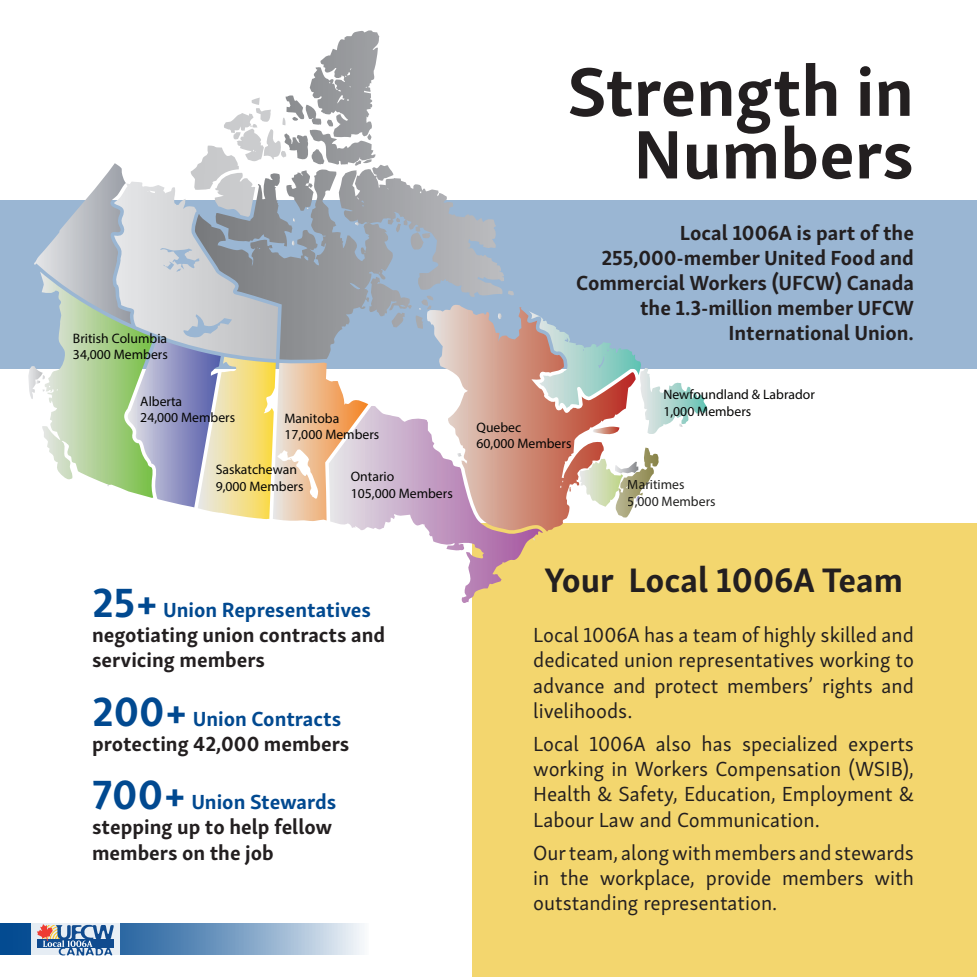
<style>
.page{position:relative;width:977px;height:977px;background:#fff}
.page>*{position:absolute;margin:0;border:0;box-sizing:border-box;transform-origin:0 0}
.t1{font:700 70.35px "Skolar Sans";color:#231f20}
.t2{font:700 35px "Skolar Sans";color:#231f20}
.t3{font:21px/25.2px "Skolar Sans";color:#231f20;text-align:justify}
.t4{font:700 21px/25.2px "Skolar Sans";color:#231f20}
.t5{font:condensed 13.65px/16.4px "Helvetica LT Std";color:#050504}
.t6{font:700 condensed 13.65px/16.4px "Helvetica LT Std";color:#050504}
.s1{font-weight:700}
.s2{font-weight:400}
.s3{font-size:42px;color:#014990}
.s4{color:#014990}
</style>
<div class="page">
<div style="left:472px;top:524px;width:504px;height:452px;background:#f3d66e"></div>
<div style="left:0;top:200px;width:976px;height:169px;background:#9ab6d3"></div>
<svg style="left:508px;top:290px;width:6px;height:5px"></svg>
<svg style="left:433px;top:310px;width:202px;height:221px"></svg>
<svg style="left:529px;top:311px;width:178px;height:124px"></svg>
<svg style="left:330px;top:406px;width:213px;height:197px"></svg>
<svg style="left:457px;top:453px;width:4px;height:4px"></svg>
<svg style="left:568px;top:487px;width:3px;height:4px"></svg>
<svg style="left:28px;top:31px;width:405px;height:490px"></svg>
<svg style="left:578px;top:447px;width:81px;height:71px"></svg>
<svg style="left:0;top:923px;width:364px;height:31px;background:#759cc2"></svg>
<svg style="left:31px;top:923px;width:88px;height:33px"></svg>
<svg style="left:37px;top:924px;width:77px;height:31px;background:#7f94b4"></svg>
<p class="t5" style="left:73px;top:330px;width:96px">British Columbia<br><span class="s1">34,000 Members</span></p>
<p class="t6" style="left:140px;top:393px;width:96px"><span class="s2">Alberta<br></span>24,000 Members</p>
<p class="t6" style="left:284px;top:410px;width:96px"><span class="s2">Manitoba<br></span>17,000 Members</p>
<p class="t5" style="left:216px;top:461px;width:89px">Saskatchewan<br><span class="s1">9,000 Members</span></p>
<p class="t6" style="left:351px;top:468px;width:103px"><span class="s2">Ontario<br></span>105,000 Members</p>
<p class="t4" style="left:92px;top:595px;width:294px"><span class="s3">25+</span> <span class="s4">Union Representatives </span>negotiating union contracts and servicing members</p>
<p class="t4" style="left:92px;top:704px;width:259px"><span class="s3">200+</span> <span class="s4">Union Contracts </span>protecting 42,000 members</p>
<p class="t4" style="left:92px;top:787px;width:246px"><span class="s3">700+</span> <span class="s4">Union Stewards </span>stepping up to help fellow members on the job</p>
<p class="t1" style="left:567px;top:35px;width:348px">Strength in</p>
<p class="t1" style="left:633px;top:97px;width:282px">Numbers</p>
<p class="t4" style="left:576px;top:218px;width:339px;text-align:right">Local 1006A is part of the<br>255,000-member United Food and<br>Commercial Workers (UFCW) Canada the 1.3-million member UFCW<br>International Union.</p>
<p class="t6" style="left:476px;top:418px;width:96px"><span class="s2">Quebec<br></span>60,000 Members</p>
<p class="t5" style="left:663px;top:386px;width:153px">Newfoundland &amp; Labrador<br><span class="s1">1,000 Members</span></p>
<p class="t5" style="left:627px;top:476px;width:58px">Maritimes</p>
<p class="t6" style="left:627px;top:493px;width:89px">5,000 Members</p>
<p class="t2" style="left:544px;top:551px;width:360px">Your Local 1006A Team</p>
<p class="t3" style="left:533px;top:620px;width:382px">Local 1006A has a team of highly skilled and dedicated union representatives working to advance and protect members’ rights and livelihoods.</p>
<p class="t3" style="left:533px;top:729px;width:382px">Local 1006A also has specialized experts working in Workers Compensation (WSIB), Health &amp; Safety, Education, Employment &amp; Labour Law and Communication.</p>
<p class="t3" style="left:533px;top:838px;width:382px">Our team, along with members and stewards in the workplace, provide members with outstanding representation.</p>
</div>
